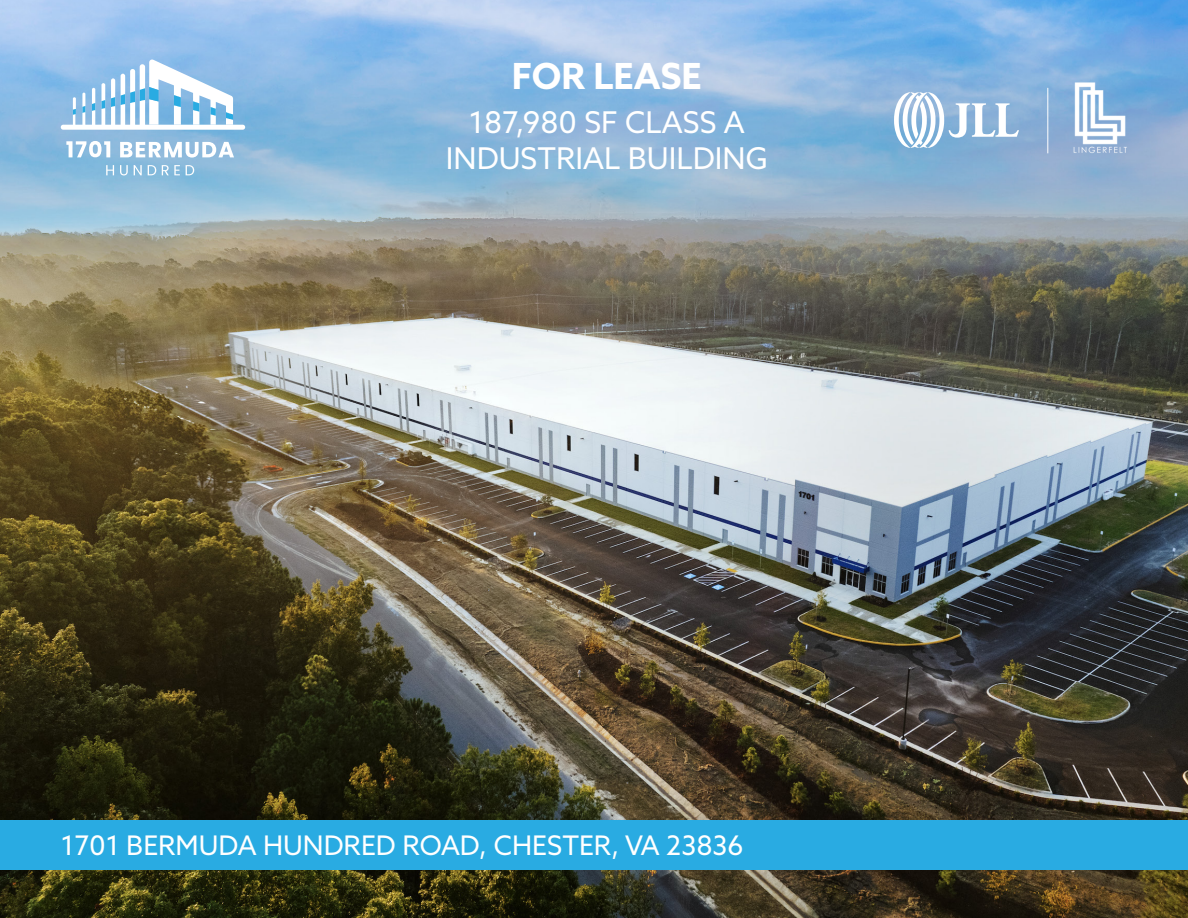
<style>
.page{position:relative;width:1188px;height:918px;background:#fff}
.page>*{position:absolute;margin:0;border:0;box-sizing:border-box;transform-origin:0 0}
.t1{font:700 36px "Azo Sans";color:#fff}
.t2{font:30px/36px "Azo Sans";color:#fff;text-align:center}
.t3{font:27px "Azo Sans";color:#fff}
</style>
<div class="page">
<img style="left:0;top:0;width:1188px;height:918px">
<div style="left:0;top:820px;width:1188px;height:50px;background:#29abe2"></div>
<svg style="left:66px;top:141px;width:44px;height:16px"></svg>
<svg style="left:120px;top:142px;width:114px;height:16px"></svg>
<svg style="left:106px;top:165px;width:8px;height:10px"></svg>
<svg style="left:120px;top:165px;width:8px;height:10px"></svg>
<svg style="left:134px;top:165px;width:8px;height:10px"></svg>
<svg style="left:148px;top:165px;width:8px;height:10px"></svg>
<svg style="left:162px;top:165px;width:18px;height:10px"></svg>
<svg style="left:186px;top:165px;width:8px;height:10px"></svg>
<svg style="left:61px;top:60px;width:184px;height:70px"></svg>
<img style="left:1048px;top:69px;width:104px;height:103px">
<svg style="left:894px;top:92px;width:125px;height:56px"></svg>
<hr style="left:1047px;top:88px;width:1px;height:65px;background:#fff">
<p class="t1" style="left:512px;top:52px;width:191px">FOR LEASE</p>
<p class="t2" style="left:446px;top:104px;width:323px">187,980 SF CLASS A<br>INDUSTRIAL BUILDING</p>
<p class="t3" style="left:61px;top:828px;width:685px">1701 BERMUDA HUNDRED ROAD, CHESTER, VA 23836</p>
</div>
